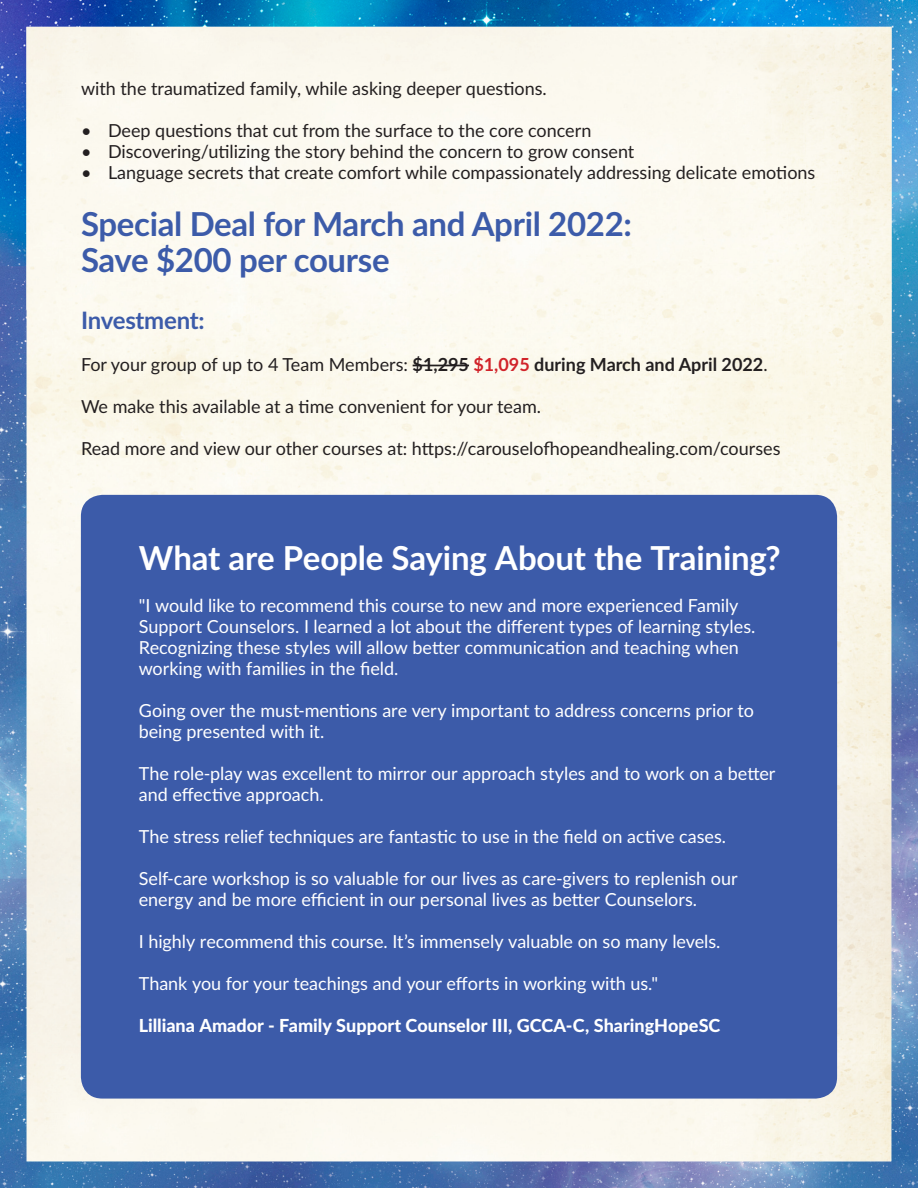
<style>
.page{position:relative;width:918px;height:1188px;background:#fff}
.page>*{position:absolute;margin:0;border:0;box-sizing:border-box;transform-origin:0 0}
.t1{font:700 33px/36px "Lato";letter-spacing:-.01em;color:#3c5ba9}
.t2{font:700 33px "Lato";letter-spacing:-.005em;color:#fff}
.t3{font:700 24px "Lato";letter-spacing:-.01em;color:#3c5ba9}
.t4{font:18px/21px "Lato";color:#fff}
.t5{font:18px "Lato";color:#231f20}
.t6{font:800 18px "Lato";color:#fff}
.s1{font-weight:700}
.s2{font-weight:700;color:#d1232a}
</style>
<div class="page">
<img style="left:0;top:0;width:918px;height:1188px">
<div style="left:81px;top:495px;width:756px;height:604px;background:#3c5ba9;border-radius:22px"></div>
<hr style="left:413px;top:365px;width:56px;height:1px;background:#231f20">
<p class="t5" style="left:81px;top:76px;width:467px">with the traumatized family, while asking deeper questions.</p>
<p class="t5" style="left:81px;top:118px;width:512px">• Deep questions that cut from the surface to the core concern</p>
<p class="t5" style="left:81px;top:139px;width:555px">• Discovering/utilizing the story behind the concern to grow consent</p>
<p class="t5" style="left:81px;top:160px;width:736px">• Language secrets that create comfort while compassionately addressing delicate emotions</p>
<h1 class="t1" style="left:81px;top:205px;width:553px">Special Deal for March and April 2022:<br>Save $200 per course</h1>
<h2 class="t3" style="left:81px;top:303px;width:125px">Investment:</h2>
<p class="t5" style="left:81px;top:352px;width:688px">For your group of up to 4 Team Members: <span class="s1">$1,295</span> <span class="s2">$1,095</span> <span class="s1">during March and April 2022</span>.</p>
<p class="t5" style="left:81px;top:394px;width:462px">We make this available at a time convenient for your team.</p>
<p class="t5" style="left:81px;top:436px;width:701px">Read more and view our other courses at: https://carouselofhopeandhealing.com/courses</p>
<h1 class="t2" style="left:139px;top:534px;width:643px">What are People Saying About the Training?</h1>
<p class="t4" style="left:139px;top:594px;width:618px">"I would like to recommend this course to new and more experienced Family Support Counselors. I learned a lot about the different types of learning styles.<br>Recognizing these styles will allow better communication and teaching when working with families in the field.</p>
<p class="t4" style="left:139px;top:699px;width:617px">Going over the must-mentions are very important to address concerns prior to being presented with it.</p>
<p class="t4" style="left:139px;top:762px;width:638px">The role-play was excellent to mirror our approach styles and to work on a better and effective approach.</p>
<p class="t4" style="left:139px;top:825px;width:589px">The stress relief techniques are fantastic to use in the field on active cases.</p>
<p class="t4" style="left:139px;top:867px;width:600px">Self-care workshop is so valuable for our lives as care-givers to replenish our energy and be more efficient in our personal lives as better Counselors.</p>
<p class="t4" style="left:139px;top:930px;width:583px">I highly recommend this course. It’s immensely valuable on so many levels.</p>
<p class="t4" style="left:139px;top:972px;width:521px">Thank you for your teachings and your efforts in working with us."</p>
<p class="t6" style="left:139px;top:1012px;width:583px">Lilliana Amador - Family Support Counselor III, GCCA-C, SharingHopeSC</p>
</div>
